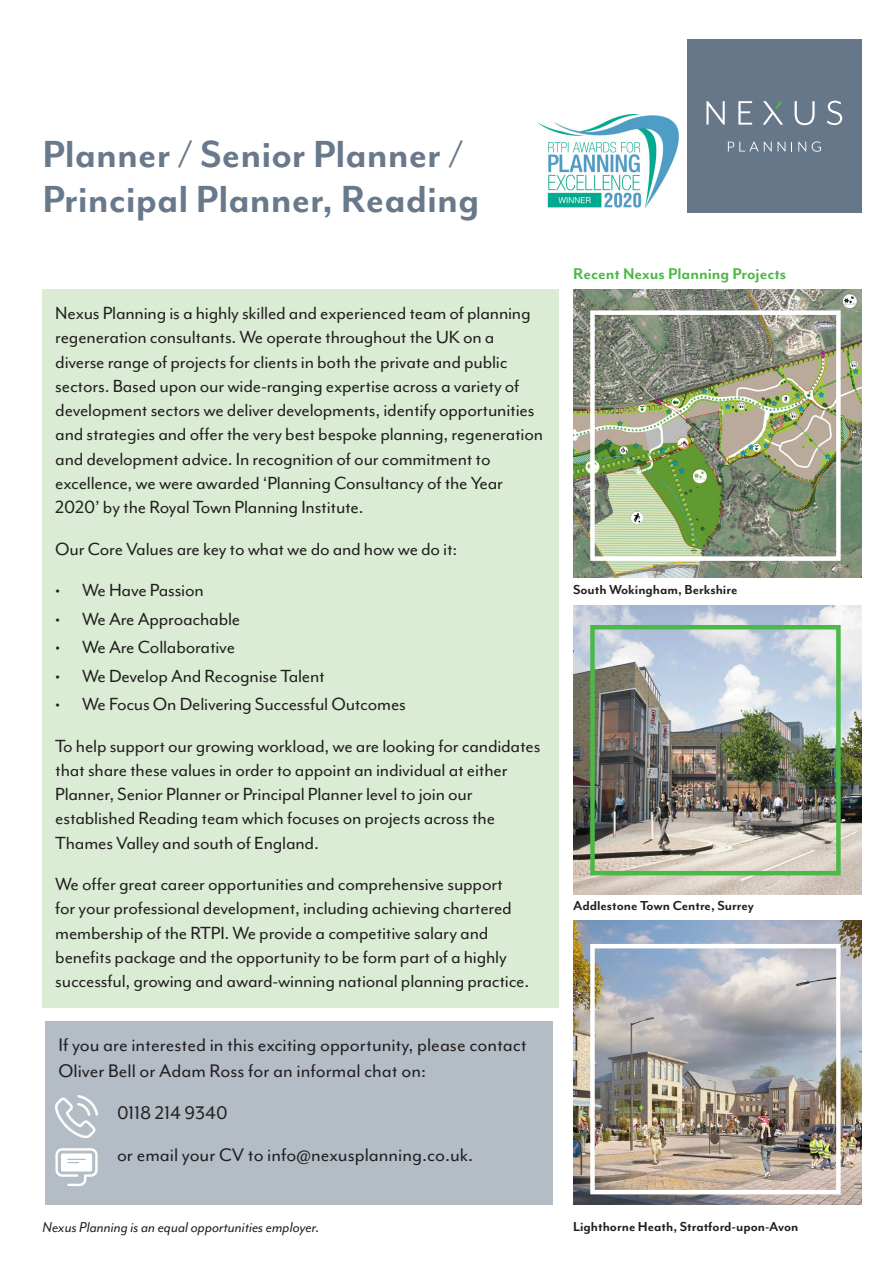
<style>
.page{position:relative;width:893px;height:1263px;background:#fff}
.page>*{position:absolute;margin:0;border:0;box-sizing:border-box;transform-origin:0 0}
.t1{font:700 43.5px/45px "Mr Eaves Mod OT";color:#68798b}
.t2{font:21px/25.2px "Mr Eaves Mod OT";color:#231f20}
.t3{font:20.25px/24.3px "Mr Eaves Mod OT";letter-spacing:-.01em;color:#231f20}
.t4{font:700 18px "Mr Eaves Mod OT";color:#4cb848}
.t5{font:italic 16.5px "Mr Eaves Mod OT";color:#231f20}
.t6{font:700 15px "Mr Eaves Mod OT";color:#231f20}
</style>
<div class="page">
<img style="left:573px;top:606px;width:288px;height:288px">
<div style="left:43px;top:289px;width:516px;height:719px;background:#daecd4"></div>
<img style="left:573px;top:920px;width:288px;height:285px">
<div style="left:687px;top:39px;width:174px;height:173px;background:#657789"></div>
<svg style="left:728px;top:142px;width:44px;height:9px"></svg>
<svg style="left:778px;top:142px;width:7px;height:9px"></svg>
<svg style="left:798px;top:142px;width:8px;height:9px"></svg>
<svg style="left:812px;top:141px;width:9px;height:11px"></svg>
<svg style="left:706px;top:101px;width:19px;height:24px"></svg>
<svg style="left:738px;top:101px;width:14px;height:24px"></svg>
<svg style="left:795px;top:101px;width:20px;height:24px"></svg>
<svg style="left:827px;top:101px;width:15px;height:24px"></svg>
<svg style="left:763px;top:101px;width:20px;height:24px"></svg>
<img style="left:573px;top:289px;width:288px;height:289px">
<div style="left:46px;top:1021px;width:507px;height:184px;background:#b4bcc5"></div>
<div style="left:590px;top:625px;width:251px;height:250px;border:4px solid #4cb848"></div>
<div style="left:590px;top:944px;width:251px;height:250px;border:4px solid #fff"></div>
<div style="left:590px;top:310px;width:251px;height:251px;border:4px solid #fff"></div>
<img style="left:537px;top:115px;width:142px;height:93px">
<svg style="left:55px;top:1148px;width:43px;height:38px"></svg>
<img style="left:55px;top:1095px;width:43px;height:42px">
<p class="t1" style="left:43px;top:133px;width:438px">Planner / Senior Planner /<br>Principal Planner, Reading</p>
<p class="t3" style="left:55px;top:301px;width:489px">Nexus Planning is a highly skilled and experienced team of planning regeneration consultants. We operate throughout the UK on a diverse range of projects for clients in both the private and public sectors. Based upon our wide-ranging expertise across a variety of development sectors we deliver developments, identify opportunities and strategies and offer the very best bespoke planning, regeneration and development advice. In recognition of our commitment to excellence, we were awarded ‘Planning Consultancy of the Year 2020’ by the Royal Town Planning Institute.</p>
<p class="t3" style="left:55px;top:537px;width:404px">Our Core Values are key to what we do and how we do it:</p>
<p class="t3" style="left:55px;top:578px;width:150px">• We Have Passion</p>
<p class="t3" style="left:55px;top:607px;width:187px">• We Are Approachable</p>
<p class="t3" style="left:55px;top:635px;width:181px">• We Are Collaborative</p>
<p class="t3" style="left:55px;top:664px;width:271px">• We Develop And Recognise Talent</p>
<p class="t3" style="left:55px;top:692px;width:352px">• We Focus On Delivering Successful Outcomes</p>
<p class="t3" style="left:55px;top:734px;width:487px">To help support our growing workload, we are looking for candidates that share these values in order to appoint an individual at either Planner, Senior Planner or Principal Planner level to join our established Reading team which focuses on projects across the Thames Valley and south of England.</p>
<p class="t3" style="left:55px;top:872px;width:476px">We offer great career opportunities and comprehensive support<br>for your professional development, including achieving chartered membership of the RTPI. We provide a competitive salary and benefits package and the opportunity to be form part of a highly successful, growing and award-winning national planning practice.</p>
<p class="t2" style="left:59px;top:1033px;width:470px">If you are interested in this exciting opportunity, please contact<br>Oliver Bell or Adam Ross for an informal chat on:</p>
<p class="t2" style="left:117px;top:1100px;width:112px">0118 214 9340</p>
<p class="t2" style="left:117px;top:1142px;width:358px">or email your CV to info@nexusplanning.co.uk.</p>
<p class="t5" style="left:43px;top:1218px;width:278px">Nexus Planning is an equal opportunities employer.</p>
<p class="t4" style="left:573px;top:264px;width:215px">Recent Nexus Planning Projects</p>
<p class="t6" style="left:573px;top:582px;width:166px">South Wokingham, Berkshire</p>
<p class="t6" style="left:573px;top:897px;width:182px">Addlestone Town Centre, Surrey</p>
<p class="t6" style="left:573px;top:1218px;width:227px">Lighthorne Heath, Stratford-upon-Avon</p>
</div>
